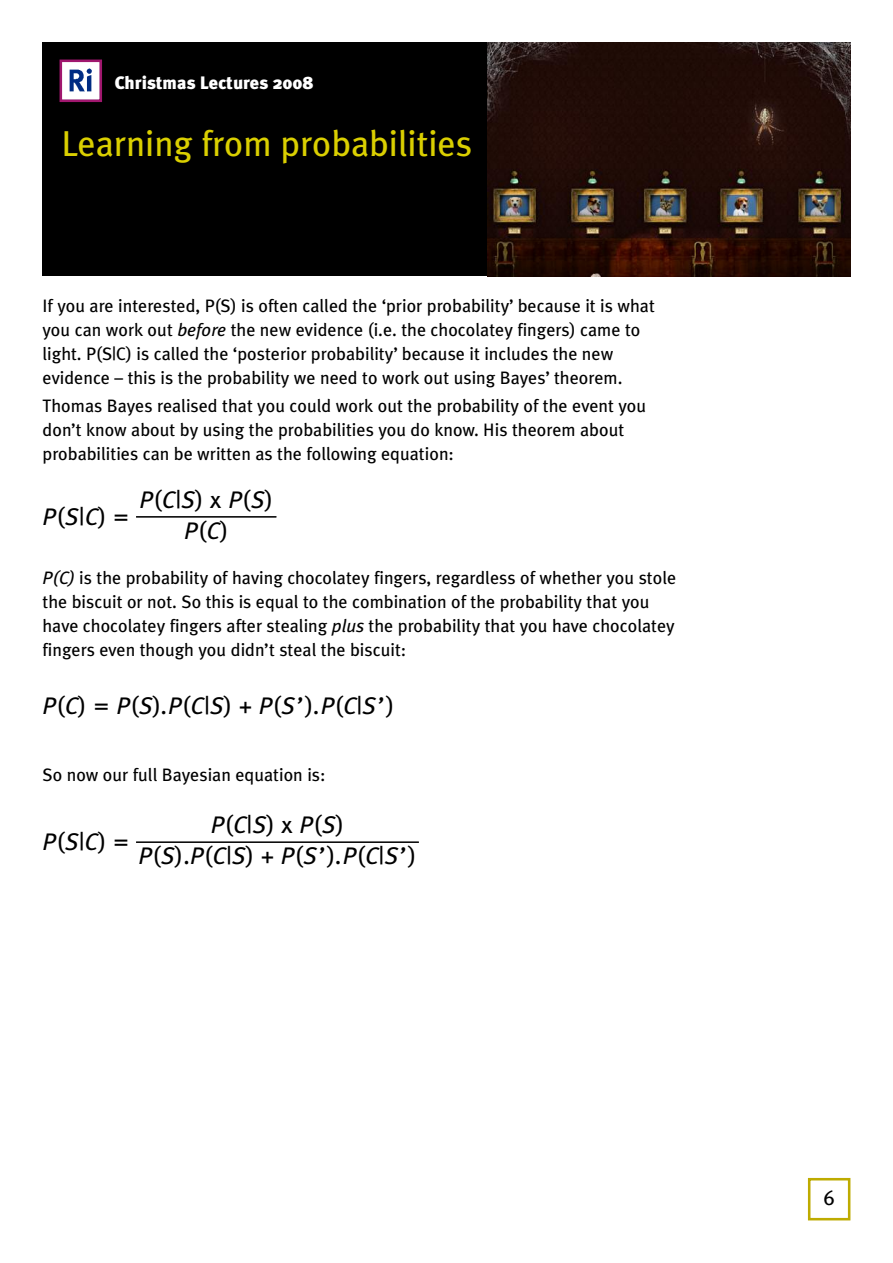
<style>
.page{position:relative;width:893px;height:1263px;background:#fff}
.page>*{position:absolute;margin:0;border:0;box-sizing:border-box;transform-origin:0 0}
.t1{font:36px "Meta Plus";color:#dacf00}
.t2{font:italic 24px/31.2px "Meta Plus";color:#000;text-align:center}
.t3{font:24px/31.2px "Meta Plus";color:#000;text-align:center}
.t4{font:21px "Meta Plus";color:#000}
.t5{font:18px/24px "Meta Plus";color:#000}
.t6{font:900 18px "Meta Plus";color:#fff}
.s1{font-style:italic}
.s2{font-style:normal}
</style>
<div class="page">
<div style="left:43px;top:43px;width:807px;height:233px;background:#000"></div>
<img style="left:64px;top:64px;width:34px;height:34px">
<div style="left:60px;top:60px;width:42px;height:42px;border:3px solid #a0176e"></div>
<img style="left:488px;top:43px;width:362px;height:233px">
<div style="left:808px;top:1178px;width:42px;height:42px;border:3px solid #beab00"></div>
<hr style="left:136px;top:516px;width:140px;height:1px;background:#000">
<hr style="left:136px;top:517px;width:140px;height:1px;background:#000">
<hr style="left:136px;top:842px;width:283px;height:1px;background:#000">
<p class="t6" style="left:115px;top:72px;width:200px">Christmas Lectures 2008</p>
<h1 class="t1" style="left:62px;top:122px;width:412px">Learning from probabilities</h1>
<p class="t5" style="left:43px;top:294px;width:614px">If you are interested, P(S) is often called the ‘prior probability’ because it is what you can work out <span class="s1">before</span> the new evidence (i.e. the chocolatey fingers) came to light. P(S|C) is called the ‘posterior probability’ because it includes the new evidence – this is the probability we need to work out using Bayes’ theorem.</p>
<p class="t5" style="left:43px;top:394px;width:605px">Thomas Bayes realised that you could work out the probability of the event you don’t know about by using the probabilities you do know. His theorem about probabilities can be written as the following equation:</p>
<p class="t3" style="left:43px;top:501px;width:88px"><span class="s1">P</span>(<span class="s1">S</span>|<span class="s1">C</span>) =</p>
<p class="t3" style="left:140px;top:484px;width:135px"><span class="s1">P</span>(<span class="s1">C</span>|<span class="s1">S</span>) x <span class="s1">P</span>(<span class="s1">S</span>)<br><span class="s1">P</span>(<span class="s1">C</span>)</p>
<p class="t5" style="left:43px;top:566px;width:635px"><span class="s1">P(C)</span> is the probability of having chocolatey fingers, regardless of whether you stole the biscuit or not. So this is equal to the combination of the probability that you have chocolatey fingers after stealing <span class="s1">plus</span> the probability that you have chocolatey fingers even though you didn’t steal the biscuit:</p>
<p class="t2" style="left:43px;top:690px;width:353px">P<span class="s2">(</span>C<span class="s2">) =</span> P<span class="s2">(</span>S<span class="s2">)</span>.P<span class="s2">(</span>C<span class="s2">|</span>S<span class="s2">) +</span> P<span class="s2">(</span>S’<span class="s2">)</span>.P<span class="s2">(</span>C<span class="s2">|</span>S’<span class="s2">)</span></p>
<p class="t5" style="left:43px;top:762px;width:285px">So now our full Bayesian equation is:</p>
<p class="t3" style="left:42px;top:826px;width:88px"><span class="s1">P</span>(<span class="s1">S</span>|<span class="s1">C</span>) =</p>
<p class="t2" style="left:138px;top:809px;width:280px">P<span class="s2">(</span>C<span class="s2">|</span>S<span class="s2">) x</span> P<span class="s2">(</span>S<span class="s2">)<br></span>P<span class="s2">(</span>S<span class="s2">).</span>P<span class="s2">(</span>C<span class="s2">|</span>S<span class="s2">) +</span> P<span class="s2">(</span>S’<span class="s2">)</span>.P<span class="s2">(</span>C<span class="s2">|</span>S’<span class="s2">)</span></p>
<p class="t4" style="left:823px;top:1186px;width:13px">6</p>
</div>
